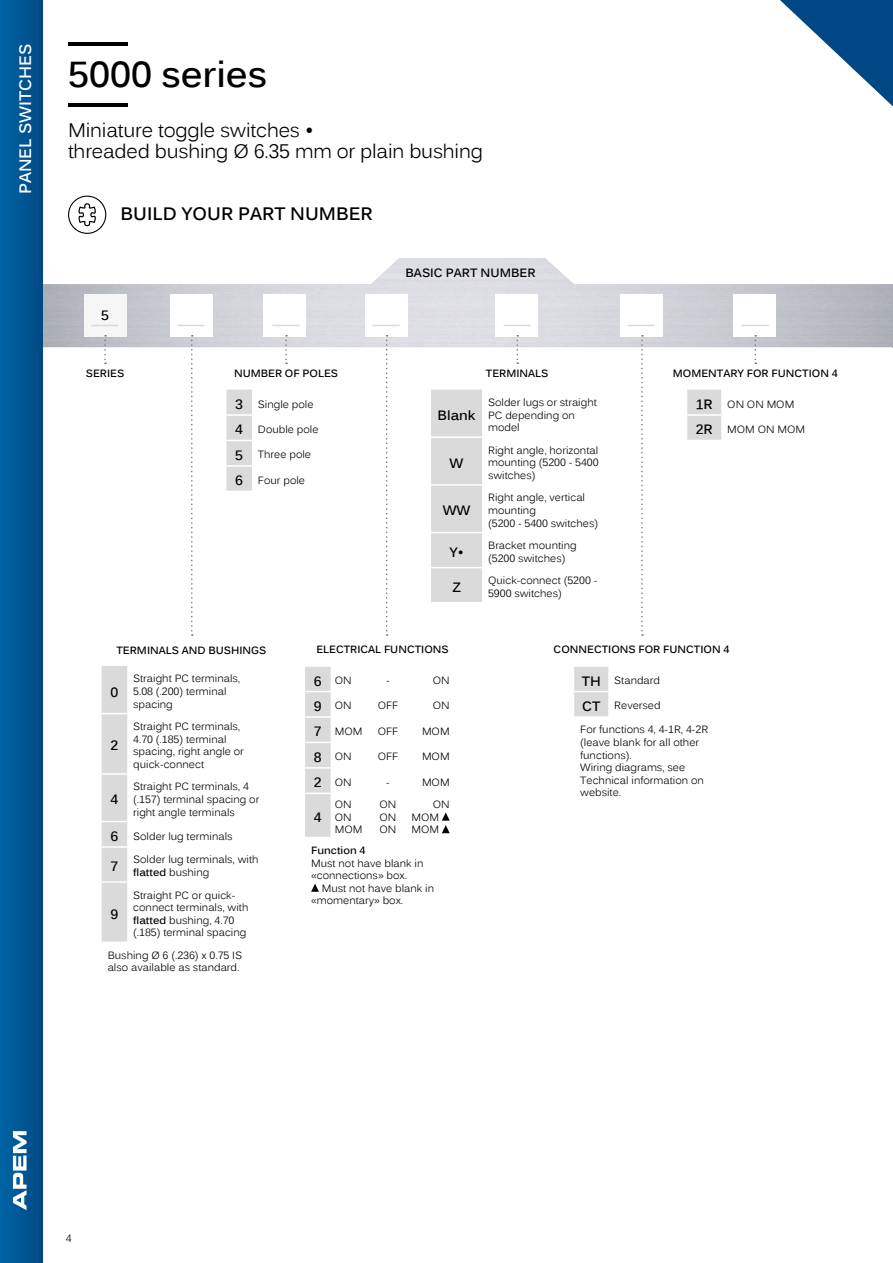
<style>
.page{position:relative;width:893px;height:1263px;background:#fff}
.page>*{position:absolute;margin:0;border:0;box-sizing:border-box;transform-origin:0 0}
.t1{font:700 36px "Kalinga";color:#000}
.t2{font:19.5px/21px "Kalinga";letter-spacing:-.01em;color:#000}
.t3{font:700 18px "Kalinga";color:#000}
.t4{font:700 16.5px "Kalinga";color:#fff}
.t5{font:700 13.5px "Kalinga";color:#000}
.t6{font:700 12px "Kalinga";color:#000}
.t7{font:10.5px/12.6px "Kalinga";color:#000}
.t8{font:700 10.5px "Kalinga";color:#000}
.s1{font-weight:700;font-size:13.5px}
.s2{font-weight:700}
</style>
<div class="page">
<img style="left:42px;top:258px;width:850px;height:89px">
<img style="left:892px;top:284px;width:1px;height:63px">
<hr style="left:68px;top:103px;width:59px;height:3px;background:#000">
<hr style="left:68px;top:43px;width:59px;height:3px;background:#000">
<div style="left:84px;top:294px;width:42px;height:43px;background:#f6f6f6"></div>
<svg style="left:104px;top:335px;width:2px;height:29px"></svg>
<svg style="left:91px;top:325px;width:27px;height:1px"></svg>
<svg style="left:226px;top:390px;width:26px;height:101px;background:#dcdcdc"></svg>
<div style="left:264px;top:294px;width:42px;height:43px;background:#fff"></div>
<svg style="left:285px;top:335px;width:2px;height:29px"></svg>
<svg style="left:272px;top:325px;width:28px;height:1px"></svg>
<div style="left:687px;top:390px;width:34px;height:50px;background:#dadada"></div>
<hr style="left:687px;top:414px;width:34px;height:2px;background:#fff">
<div style="left:733px;top:294px;width:42px;height:43px;background:#fff"></div>
<svg style="left:754px;top:335px;width:2px;height:29px"></svg>
<svg style="left:742px;top:325px;width:27px;height:1px"></svg>
<div style="left:431px;top:390px;width:51px;height:212px;background:#dadada"></div>
<hr style="left:431px;top:436px;width:51px;height:2px;background:#fff">
<hr style="left:431px;top:484px;width:51px;height:2px;background:#fff">
<hr style="left:431px;top:532px;width:51px;height:1px;background:#fff">
<hr style="left:431px;top:567px;width:51px;height:1px;background:#fff">
<div style="left:495px;top:294px;width:42px;height:43px;background:#fff"></div>
<svg style="left:516px;top:335px;width:2px;height:29px"></svg>
<svg style="left:504px;top:325px;width:27px;height:1px"></svg>
<div style="left:102px;top:666px;width:25px;height:275px;background:#dadada"></div>
<hr style="left:102px;top:846px;width:25px;height:2px;background:#fff">
<hr style="left:102px;top:881px;width:25px;height:2px;background:#fff">
<div style="left:170px;top:294px;width:43px;height:43px;background:#fff"></div>
<svg style="left:191px;top:335px;width:2px;height:301px"></svg>
<svg style="left:177px;top:325px;width:28px;height:1px"></svg>
<svg style="left:305px;top:666px;width:26px;height:171px;background:#dcdcdc"></svg>
<svg style="left:442px;top:812px;width:8px;height:21px"></svg>
<svg style="left:311px;top:883px;width:8px;height:9px"></svg>
<div style="left:365px;top:294px;width:42px;height:43px;background:#fff"></div>
<svg style="left:386px;top:335px;width:2px;height:301px"></svg>
<svg style="left:372px;top:325px;width:27px;height:1px"></svg>
<div style="left:574px;top:667px;width:34px;height:49px;background:#dadada"></div>
<hr style="left:574px;top:691px;width:34px;height:1px;background:#fff">
<div style="left:620px;top:294px;width:43px;height:43px;background:#fff"></div>
<svg style="left:641px;top:335px;width:2px;height:301px"></svg>
<svg style="left:628px;top:325px;width:27px;height:1px"></svg>
<svg style="left:68px;top:196px;width:38px;height:38px"></svg>
<div style="left:0;top:0;width:42px;height:1263px;background:linear-gradient(to right,#0064a5,#004986)"></div>
<svg style="left:13px;top:1131px;width:14px;height:79px"></svg>
<svg style="left:780px;top:0;width:113px;height:106px"></svg>
<h3 class="t4" style="left:15px;top:194px;width:152px;rotate:-90deg">PANEL SWITCHES</h3>
<h1 class="t1" style="left:68px;top:51px;width:201px">5000 series</h1>
<h2 class="t2" style="left:68px;top:122px;width:416px">Miniature toggle switches •<br>threaded bushing Ø 6.35 mm or plain bushing</h2>
<h3 class="t3" style="left:120px;top:202px;width:254px">BUILD YOUR PART NUMBER</h3>
<p class="t5" style="left:101px;top:306px;width:9px">5</p>
<p class="t8" style="left:86px;top:367px;width:40px">SERIES</p>
<p class="t8" style="left:234px;top:366px;width:106px">NUMBER OF POLES</p>
<p class="t7" style="left:235px;top:399px;width:80px"><span class="s1">3</span> Single pole</p>
<p class="t7" style="left:235px;top:424px;width:85px"><span class="s1">4</span> Double pole</p>
<p class="t7" style="left:235px;top:449px;width:77px"><span class="s1">5</span> Three pole</p>
<p class="t7" style="left:235px;top:475px;width:71px"><span class="s1">6</span> Four pole</p>
<p class="t6" style="left:405px;top:265px;width:132px">BASIC PART NUMBER</p>
<p class="t8" style="left:486px;top:366px;width:64px">TERMINALS</p>
<p class="t5" style="left:438px;top:406px;width:39px">Blank</p>
<p class="t7" style="left:488px;top:397px;width:110px">Solder lugs or straight<br>PC depending on model</p>
<p class="t5" style="left:450px;top:454px;width:15px">W</p>
<p class="t7" style="left:488px;top:445px;width:112px;text-align:justify">Right angle, horizontal mounting (5200 - 5400 switches)</p>
<p class="t5" style="left:443px;top:502px;width:29px">WW</p>
<p class="t7" style="left:488px;top:492px;width:112px">Right angle, vertical mounting<br>(5200 - 5400 switches)</p>
<p class="t5" style="left:449px;top:543px;width:16px">Y•</p>
<p class="t7" style="left:488px;top:540px;width:90px">Bracket mounting (5200 switches)</p>
<p class="t5" style="left:452px;top:578px;width:10px">Z</p>
<p class="t7" style="left:488px;top:575px;width:111px">Quick-connect (5200 -<br>5900 switches)</p>
<p class="t8" style="left:673px;top:366px;width:167px">MOMENTARY FOR FUNCTION 4</p>
<p class="t7" style="left:696px;top:399px;width:100px"><span class="s1">1R</span> ON ON MOM</p>
<p class="t7" style="left:696px;top:424px;width:111px"><span class="s1">2R</span> MOM ON MOM</p>
<p class="t8" style="left:117px;top:643px;width:151px">TERMINALS AND BUSHINGS</p>
<p class="t5" style="left:111px;top:683px;width:9px">0</p>
<p class="t5" style="left:111px;top:737px;width:9px">2</p>
<p class="t7" style="left:133px;top:673px;width:109px">Straight PC terminals,<br>5.08 (.200) terminal spacing</p>
<p class="t7" style="left:133px;top:721px;width:112px">Straight PC terminals,<br>4.70 (.185) terminal spacing, right angle or quick-connect</p>
<p class="t7" style="left:133px;top:781px;width:128px">Straight PC terminals, 4 (.157) terminal spacing or right angle terminals</p>
<p class="t7" style="left:111px;top:830px;width:124px"><span class="s1">6</span> Solder lug terminals</p>
<p class="t5" style="left:111px;top:858px;width:9px">7</p>
<p class="t7" style="left:133px;top:854px;width:127px">Solder lug terminals, with <span class="s2">flatted</span> bushing</p>
<p class="t5" style="left:111px;top:905px;width:9px">9</p>
<p class="t5" style="left:111px;top:791px;width:9px">4</p>
<p class="t7" style="left:133px;top:889px;width:117px">Straight PC or quick&shy;connect terminals, with <span class="s2">flatted</span> bushing, 4.70 (.185) terminal spacing</p>
<p class="t7" style="left:108px;top:950px;width:136px">Bushing Ø 6 (.236) x 0.75 IS also available as standard.</p>
<p class="t8" style="left:316px;top:642px;width:134px">ELECTRICAL FUNCTIONS</p>
<p class="t7" style="left:314px;top:675px;width:39px"><span class="s1">6</span> ON</p>
<p class="t7" style="left:386px;top:675px;width:5px">-</p>
<p class="t7" style="left:433px;top:675px;width:18px">ON</p>
<p class="t7" style="left:314px;top:700px;width:39px"><span class="s1">9</span> ON</p>
<p class="t7" style="left:378px;top:700px;width:22px">OFF</p>
<p class="t7" style="left:433px;top:700px;width:18px">ON</p>
<p class="t7" style="left:314px;top:726px;width:50px"><span class="s1">7</span> MOM</p>
<p class="t7" style="left:378px;top:726px;width:22px">OFF</p>
<p class="t7" style="left:422px;top:726px;width:29px">MOM</p>
<p class="t7" style="left:314px;top:751px;width:39px"><span class="s1">8</span> ON</p>
<p class="t7" style="left:378px;top:751px;width:22px">OFF</p>
<p class="t7" style="left:422px;top:751px;width:29px">MOM</p>
<p class="t7" style="left:314px;top:777px;width:39px"><span class="s1">2</span> ON</p>
<p class="t7" style="left:386px;top:777px;width:5px">-</p>
<p class="t7" style="left:422px;top:777px;width:29px">MOM</p>
<p class="t5" style="left:314px;top:808px;width:9px">4</p>
<p class="t7" style="left:335px;top:799px;width:29px">ON<br>ON<br>MOM</p>
<p class="t7" style="left:380px;top:799px;width:18px;text-align:justify">ON ON ON</p>
<p class="t7" style="left:411px;top:799px;width:40px;text-indent:21px">ON<br>MOM<br>MOM</p>
<p class="t8" style="left:311px;top:843px;width:56px">Function 4</p>
<p class="t7" style="left:311px;top:857px;width:114px">Must not have blank in «connections» box.</p>
<p class="t7" style="left:311px;top:883px;width:125px;text-indent:11px">Must not have blank in «momentary» box.</p>
<p class="t8" style="left:554px;top:642px;width:177px">CONNECTIONS FOR FUNCTION 4</p>
<p class="t7" style="left:582px;top:675px;width:80px"><span class="s1">TH</span> Standard</p>
<p class="t7" style="left:582px;top:700px;width:80px"><span class="s1">CT</span> Reversed</p>
<p class="t7" style="left:580px;top:724px;width:130px">For functions 4, 4-1R, 4-2R (leave blank for all other functions).<br>Wiring diagrams, see<br>Technical information on website.</p>
<p class="t7" style="left:66px;top:1232px;width:7px">4</p>
</div>
